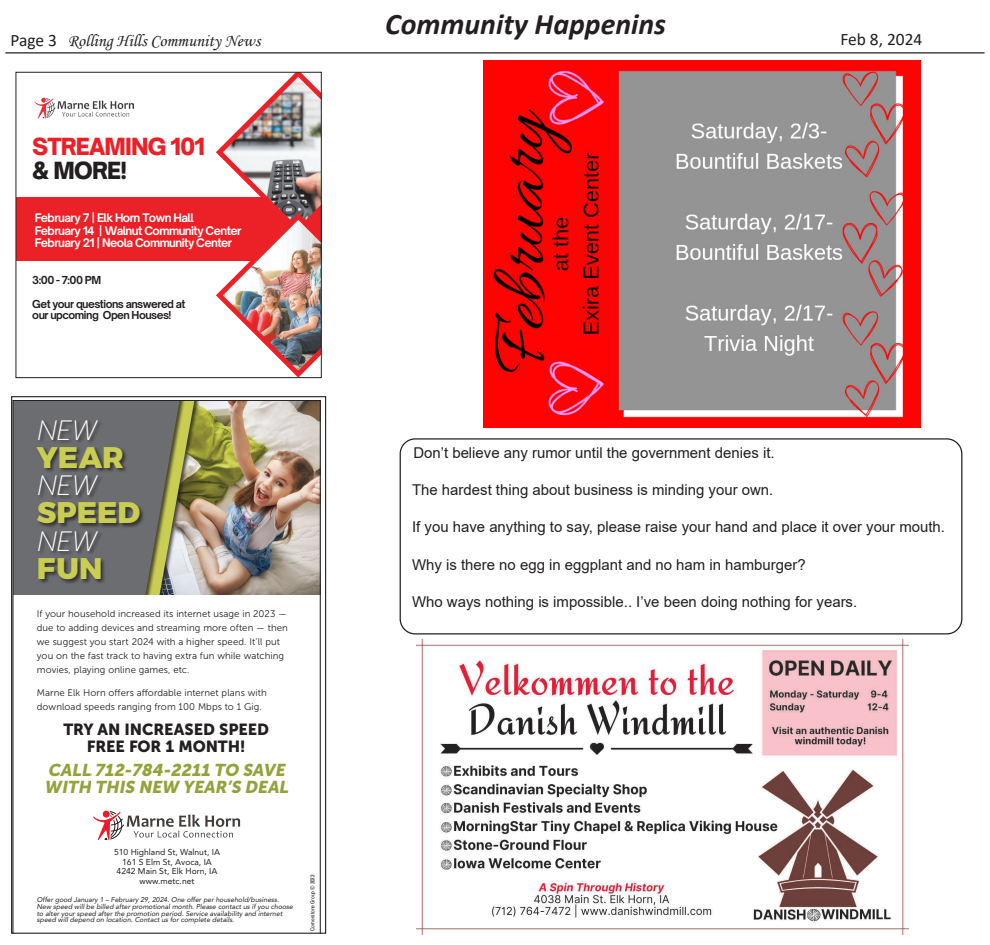
<style>
.page{position:relative;width:990px;height:945px;background:#fff}
.page>*{position:absolute;margin:0;border:0;box-sizing:border-box;transform-origin:0 0}
.t1{font:italic 700 29.88px "Calibri";color:#231f20}
.t2{font:800 29.88px "Montserrat";color:#c9ce52}
.t3{font:800 29.88px "Montserrat Alternates";color:#c9ce52}
.t4{font:italic 28px "Museo Sans 100";letter-spacing:-.04em;color:#fff}
.t5{font:900 22.62px "Open Sauce One";letter-spacing:-.04em;color:#ec2128}
.t6{font:900 22.62px "Open Sauce One";color:#231f20}
.t7{font:17.38px "Monotype Corsiva";color:#231f20}
.t8{font:17.38px "Calibri";color:#231f20}
.t9{font:italic 17.12px/17.1px "Museo Sans 900";color:#94a23b}
.t10{font:16px/17.1px "Museo Sans 900";letter-spacing:-.01em;color:#231f20;text-align:center}
.t11{font:15px "Arial";color:#231f20}
.t12{font:700 11.25px/12.4px "Open Sauce One";letter-spacing:-.05em;color:#fff}
.t13{font:700 10.5px/11.6px "Open Sauce One";letter-spacing:-.05em;color:#231f20}
.t14{font:9.62px/13.9px "Museo Sans 300";letter-spacing:.005em;color:#231f20}
.t15{font:8.5px/9.6px "Avenir LT Pro";color:#231f20;text-align:center}
.t16{font:italic 6.88px/6.9px "Avenir LT Pro";color:#231f20}
.t17{font:condensed 5.62px "Univers";letter-spacing:-.03em;color:#231f20}
.s1{font-family:"Calibri"}
.s2{font-family:"Montserrat"}
</style>
<div class="page">
<hr style="left:5px;top:52px;width:980px;height:1px;background:#231f20">
<div style="left:16px;top:198px;width:305px;height:63px;background:#ec2128"></div>
<svg style="left:216px;top:74px;width:104px;height:302px"></svg>
<img style="left:223px;top:220px;width:97px;height:151px">
<img style="left:35px;top:98px;width:98px;height:20px">
<div style="left:16px;top:72px;width:306px;height:306px;border:1px solid #231f20"></div>
<svg style="left:13px;top:400px;width:307px;height:532px"></svg>
<svg style="left:92px;top:810px;width:148px;height:31px"></svg>
<svg style="left:13px;top:400px;width:181px;height:197px;background:#71716a"></svg>
<div style="left:11px;top:396px;width:315px;height:538px;border:1px solid #231f20"></div>
<img style="left:483px;top:61px;width:437px;height:366px">
<img style="left:416px;top:639px;width:493px;height:296px">
<div style="left:400px;top:438px;width:562px;height:197px;border:1px solid #231f20;border-radius:15px"></div>
<p class="t1" style="left:385px;top:3px;width:282px">Community Happenins</p>
<h3 class="t7" style="left:10px;top:31px;width:251px"><span class="s1">Page 3</span> Rolling Hills Community News</h3>
<h3 class="t8" style="left:840px;top:27px;width:84px">Feb 8, 2024</h3>
<p class="t5" style="left:32px;top:132px;width:174px">STREAMING 101</p>
<p class="t6" style="left:32px;top:156px;width:96px">&amp; MORE!</p>
<p class="t12" style="left:35px;top:212px;width:208px">February 7 | Elk Horn Town Hall<br>February 14 | Walnut Community Center<br>February 21 | Neola Community Center</p>
<p class="t13" style="left:32px;top:274px;width:70px">3:00 - 7:00 PM</p>
<p class="t13" style="left:32px;top:298px;width:155px">Get your questions answered at our upcoming Open Houses!</p>
<p class="t4" style="left:37px;top:415px;width:62px">NEW</p>
<p class="t2" style="left:37px;top:433px;width:88px">YEAR</p>
<p class="t4" style="left:37px;top:471px;width:62px">NEW</p>
<p class="t3" style="left:37px;top:488px;width:105px">SP<span class="s2">EE</span>D</p>
<p class="t4" style="left:37px;top:526px;width:62px">NEW</p>
<p class="t2" style="left:37px;top:543px;width:67px">FUN</p>
<p class="t14" style="left:37px;top:607px;width:253px">If your household increased its internet usage in 2023 — due to adding devices and streaming more often — then we suggest you start 2024 with a higher speed. It’ll put you on the fast track to having extra fun while watching movies, playing online games, etc.</p>
<p class="t14" style="left:37px;top:685px;width:231px">Marne Elk Horn offers affordable internet plans with download speeds ranging from 100 Mbps to 1 Gig.</p>
<p class="t10" style="left:63px;top:720px;width:207px">TRY AN INCREASED SPEED<br>FREE FOR 1 MONTH!</p>
<p class="t9" style="left:44px;top:762px;width:249px">CALL 712-784-2211 TO SAVE<br>WITH THIS NEW YEAR’S DEAL</p>
<p class="t15" style="left:114px;top:847px;width:107px">510 Highland St, Walnut, IA<br>161 S Elm St, Avoca, IA<br>4242 Main St, Elk Horn, IA www.metc.net</p>
<p class="t16" style="left:37px;top:896px;width:258px">Offer good January 1 – February 29, 2024. One offer per household/business.<br>New speed will be billed after promotional month. Please contact us if you choose to alter your speed after the promotion period. Service availability and internet speed will depend on location. Contact us for complete details.</p>
<p class="t17" style="left:309px;top:931px;width:58px;rotate:-90deg">Cornerstone Group © 2023</p>
<p class="t11" style="left:413px;top:442px;width:363px">Don’t believe any rumor until the government denies it.</p>
<p class="t11" style="left:412px;top:480px;width:363px">The hardest thing about business is minding your own.</p>
<p class="t11" style="left:412px;top:517px;width:535px">If you have anything to say, please raise your hand and place it over your mouth.</p>
<p class="t11" style="left:412px;top:554px;width:395px">Why is there no egg in eggplant and no ham in hamburger?</p>
<p class="t11" style="left:412px;top:592px;width:447px">Who ways nothing is impossible.. I’ve been doing nothing for years.</p>
</div>
